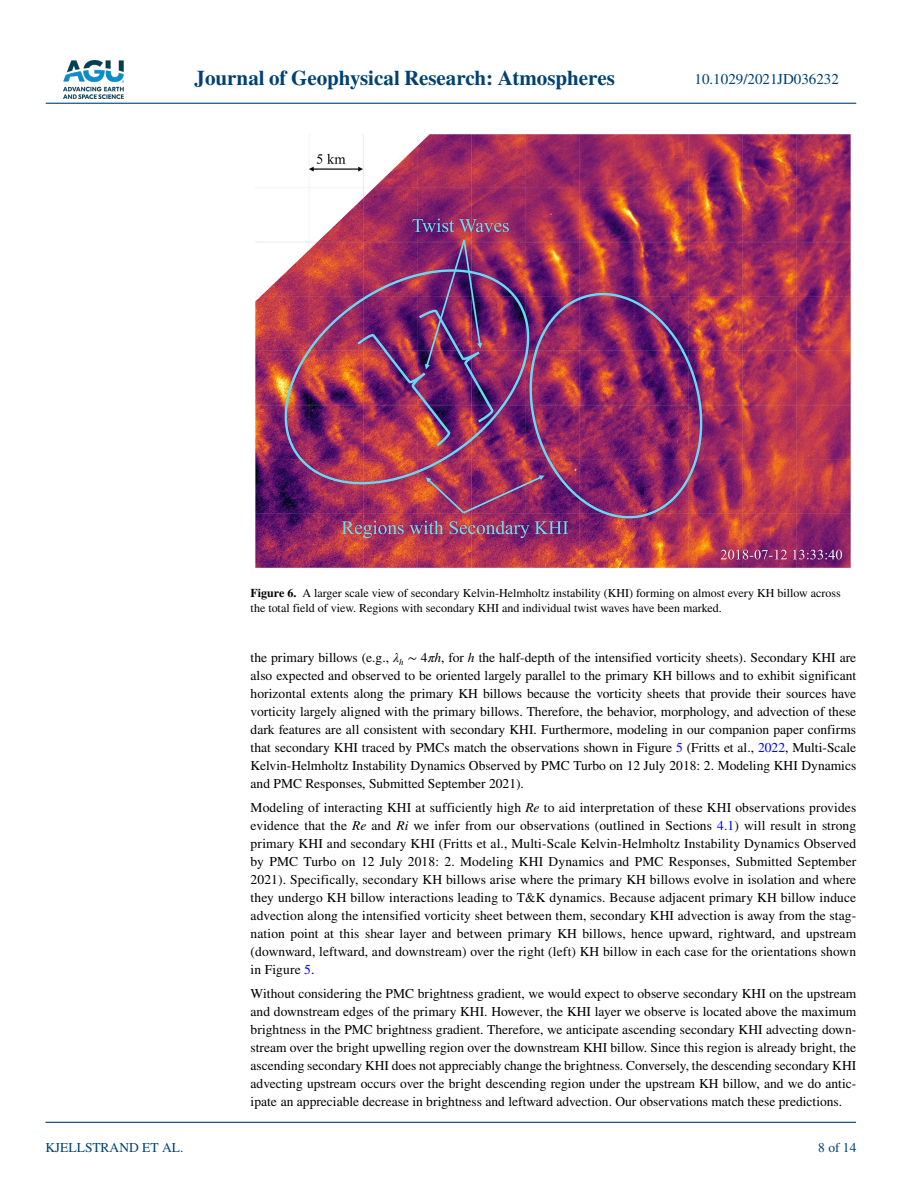
<style>
.page{position:relative;width:902px;height:1183px;background:#fff}
.page>*{position:absolute;margin:0;border:0;box-sizing:border-box;transform-origin:0 0}
.t1{font:700 21px "STIX";color:#004174}
.t2{font:15px "STIX";color:#004174}
.t3{font:13.5px/18px "STIX";color:#000;text-align:justify}
.t4{font:13.5px "STIX";color:#004174}
.t5{font:12px/15px "STIX";color:#000}
.s1{font-weight:700}
.s2{font-style:italic}
.s3{color:#00f}
</style>
<div class="page">
<img style="left:63px;top:60px;width:60px;height:39px">
<hr style="left:46px;top:103px;width:810px;height:1px;background:#004174">
<hr style="left:45px;top:1121px;width:810px;height:1px;background:#004174">
<img style="left:255px;top:134px;width:596px;height:434px">
<h1 class="t1" style="left:194px;top:66px;width:422px">Journal of Geophysical Research: Atmospheres</h1>
<p class="t2" style="left:694px;top:69px;width:146px">10.1029/2021JD036232</p>
<p class="t4" style="left:45px;top:1138px;width:139px">KJELLSTRAND ET AL.</p>
<p class="t5" style="left:250px;top:586px;width:591px"><span class="s1">Figure 6.</span> A larger scale view of secondary Kelvin-Helmholtz instability (KHI) forming on almost every KH billow across the total field of view. Regions with secondary KHI and individual twist waves have been marked.</p>
<p class="t3" style="left:250px;top:648px;width:607px">the primary billows (e.g., <span class="s2">λ</span><sub>h</sub> ∼ 4<span class="s2">πh</span>, for <span class="s2">h</span> the half-depth of the intensified vorticity sheets). Secondary KHI are also expected and observed to be oriented largely parallel to the primary KH billows and to exhibit significant horizontal extents along the primary KH billows because the vorticity sheets that provide their sources have vorticity largely aligned with the primary billows. Therefore, the behavior, morphology, and advection of these dark features are all consistent with secondary KHI. Furthermore, modeling in our companion paper confirms that secondary KHI traced by PMCs match the observations shown in Figure <span class="s3">5</span> (Fritts et al., <span class="s3">2022</span>, Multi-Scale Kelvin-Helmholtz Instability Dynamics Observed by PMC Turbo on 12 July 2018: 2. Modeling KHI Dynamics and PMC Responses, Submitted September 2021).</p>
<p class="t3" style="left:250px;top:799px;width:607px">Modeling of interacting KHI at sufficiently high <span class="s2">Re</span> to aid interpretation of these KHI observations provides evidence that the <span class="s2">Re</span> and <span class="s2">Ri</span> we infer from our observations (outlined in Sections <span class="s3">4.1</span>) will result in strong primary KHI and secondary KHI (Fritts et al., Multi-Scale Kelvin-Helmholtz Instability Dynamics Observed by PMC Turbo on 12 July 2018: 2. Modeling KHI Dynamics and PMC Responses, Submitted September 2021). Specifically, secondary KH billows arise where the primary KH billows evolve in isolation and where they undergo KH billow interactions leading to T&amp;K dynamics. Because adjacent primary KH billow induce advection along the intensified vorticity sheet between them, secondary KHI advection is away from the stag&shy;nation point at this shear layer and between primary KH billows, hence upward, rightward, and upstream (downward, leftward, and downstream) over the right (left) KH billow in each case for the orientations shown in Figure <span class="s3">5</span>.</p>
<p class="t3" style="left:250px;top:985px;width:607px">Without considering the PMC brightness gradient, we would expect to observe secondary KHI on the upstream and downstream edges of the primary KHI. However, the KHI layer we observe is located above the maximum brightness in the PMC brightness gradient. Therefore, we anticipate ascending secondary KHI advecting down&shy;stream over the bright upwelling region over the downstream KHI billow. Since this region is already bright, the ascending secondary KHI does not appreciably change the brightness. Conversely, the descending secondary KHI advecting upstream occurs over the bright descending region under the upstream KH billow, and we do antic&shy;ipate an appreciable decrease in brightness and leftward advection. Our observations match these predictions.</p>
<p class="t4" style="left:818px;top:1138px;width:40px">8 of 14</p>
</div>
